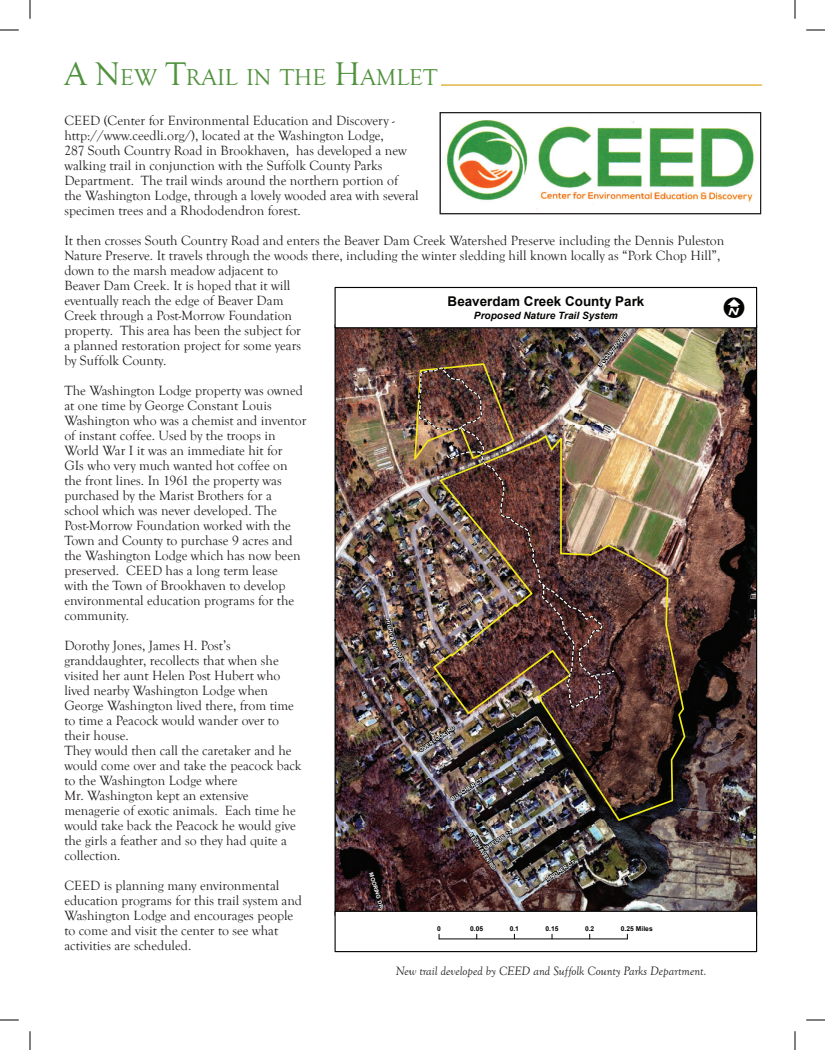
<style>
.page{position:relative;width:825px;height:1050px;background:#fff}
.page>*{position:absolute;margin:0;border:0;box-sizing:border-box;transform-origin:0 0}
.t1{font:26.88px "ESRI North";color:#040503}
.t2{font:23.62px "Goudy Old Style T";color:#51923e}
.t3{font:13.75px/15px "Goudy Old Style T";color:#231f20}
.t4{font:700 13.38px "Arial";color:#040503}
.t5{font:italic 12.5px "Goudy Old Style T";color:#231f20}
.t6{font:italic 700 10.12px "Arial";color:#040503}
.t7{font:700 6.75px "Arial";color:#040503}
.t8{font:700 5.62px "Arial";color:#fff}
.s1{font-size:33.75px}
</style>
<div class="page">
<hr style="left:441px;top:84px;width:321px;height:2px;background:#dca625">
<img style="left:446px;top:120px;width:308px;height:89px">
<div style="left:440px;top:112px;width:321px;height:102px;border:1px solid #231f20"></div>
<img style="left:334px;top:324px;width:424px;height:592px">
<div style="left:335px;top:287px;width:422px;height:41px;background:#fff;border:1px solid #040503"></div>
<div style="left:335px;top:911px;width:422px;height:41px;background:#fff;border:1px solid #040503"></div>
<hr style="left:439px;top:938px;width:188px;height:1px;background:#040503">
<svg style="left:0;top:29px;width:19px;height:2px"></svg>
<svg style="left:806px;top:29px;width:19px;height:2px"></svg>
<svg style="left:0;top:1019px;width:19px;height:2px"></svg>
<svg style="left:806px;top:1019px;width:19px;height:2px"></svg>
<svg style="left:29px;top:0;width:2px;height:19px"></svg>
<svg style="left:29px;top:1031px;width:2px;height:19px"></svg>
<svg style="left:794px;top:0;width:2px;height:19px"></svg>
<svg style="left:794px;top:1031px;width:2px;height:19px"></svg>
<img style="left:413px;top:332px;width:215px;height:376px">
<svg style="left:385px;top:617px;width:20px;height:46px"></svg>
<h2 class="t2" style="left:64px;top:65px;width:375px"><span class="s1">A N</span>EW <span class="s1">T</span>RAIL IN THE <span class="s1">H</span>AMLET</h2>
<p class="t3" style="left:64px;top:113px;width:356px">CEED (Center for Environmental Education and Discovery - http://www.ceedli.org/), located at the Washington Lodge,<br>287 South Country Road in Brookhaven, has developed a new walking trail in conjunction with the Suffolk County Parks Department. The trail winds around the northern portion of the Washington Lodge, through a lovely wooded area with several specimen trees and a Rhododendron forest.</p>
<p class="t3" style="left:64px;top:233px;width:661px">It then crosses South Country Road and enters the Beaver Dam Creek Watershed Preserve including the Dennis Puleston Nature Preserve. It travels through the woods there, including the winter sledding hill known locally as “Pork Chop Hill”, down to the marsh meadow adjacent to<br>Beaver Dam Creek. It is hoped that it will<br>eventually reach the edge of Beaver Dam<br>Creek through a Post-Morrow Foundation<br>property. This area has been the subject for<br>a planned restoration project for some years<br>by Suffolk County.</p>
<p class="t3" style="left:64px;top:383px;width:244px">The Washington Lodge property was owned at one time by George Constant Louis Washington who was a chemist and inventor of instant coffee. Used by the troops in World War I it was an immediate hit for<br>GIs who very much wanted hot coffee on the front lines. In 1961 the property was purchased by the Marist Brothers for a school which was never developed. The Post-Morrow Foundation worked with the Town and County to purchase 9 acres and the Washington Lodge which has now been preserved. CEED has a long term lease<br>with the Town of Brookhaven to develop environmental education programs for the community.</p>
<p class="t3" style="left:64px;top:638px;width:239px">Dorothy Jones, James H. Post’s granddaughter, recollects that when she visited her aunt Helen Post Hubert who lived nearby Washington Lodge when George Washington lived there, from time to time a Peacock would wander over to their house.<br>They would then call the caretaker and he would come over and take the peacock back to the Washington Lodge where<br>Mr. Washington kept an extensive menagerie of exotic animals. Each time he would take back the Peacock he would give the girls a feather and so they had quite a collection.</p>
<p class="t3" style="left:64px;top:878px;width:239px">CEED is planning many environmental education programs for this trail system and Washington Lodge and encourages people to come and visit the center to see what activities are scheduled.</p>
<p class="t5" style="left:396px;top:965px;width:312px">New trail developed by CEED and Suffolk County Parks Department.</p>
<p class="t4" style="left:448px;top:292px;width:198px">Beaverdam Creek County Park</p>
<p class="t6" style="left:474px;top:309px;width:145px">Proposed Nature Trail System</p>
<h1 class="t1" style="left:724px;top:293px;width:22px">I</h1>
<p class="t8" style="left:599px;top:360px;width:39px;rotate:-50deg">COUNTRY RD</p>
<p class="t8" style="left:418px;top:747px;width:43px;rotate:-34deg">OVERLOOK RD</p>
<p class="t8" style="left:449px;top:796px;width:38px;rotate:-33deg">BUSCHER CT</p>
<p class="t8" style="left:482px;top:846px;width:35px;rotate:-34deg">SHIELDS CT</p>
<p class="t8" style="left:474px;top:831px;width:45px;rotate:56deg">BELLHAVEN RD</p>
<p class="t8" style="left:544px;top:876px;width:35px;rotate:-33deg">LINDNER CT</p>
<p class="t8" style="left:375px;top:872px;width:38px;rotate:73deg">MOORING DR</p>
<p class="t7" style="left:437px;top:924px;width:5px">0</p>
<p class="t7" style="left:470px;top:924px;width:15px">0.05</p>
<p class="t7" style="left:510px;top:924px;width:11px">0.1</p>
<p class="t7" style="left:545px;top:924px;width:15px">0.15</p>
<p class="t7" style="left:585px;top:924px;width:11px">0.2</p>
<p class="t7" style="left:621px;top:924px;width:33px">0.25 Miles</p>
</div>
